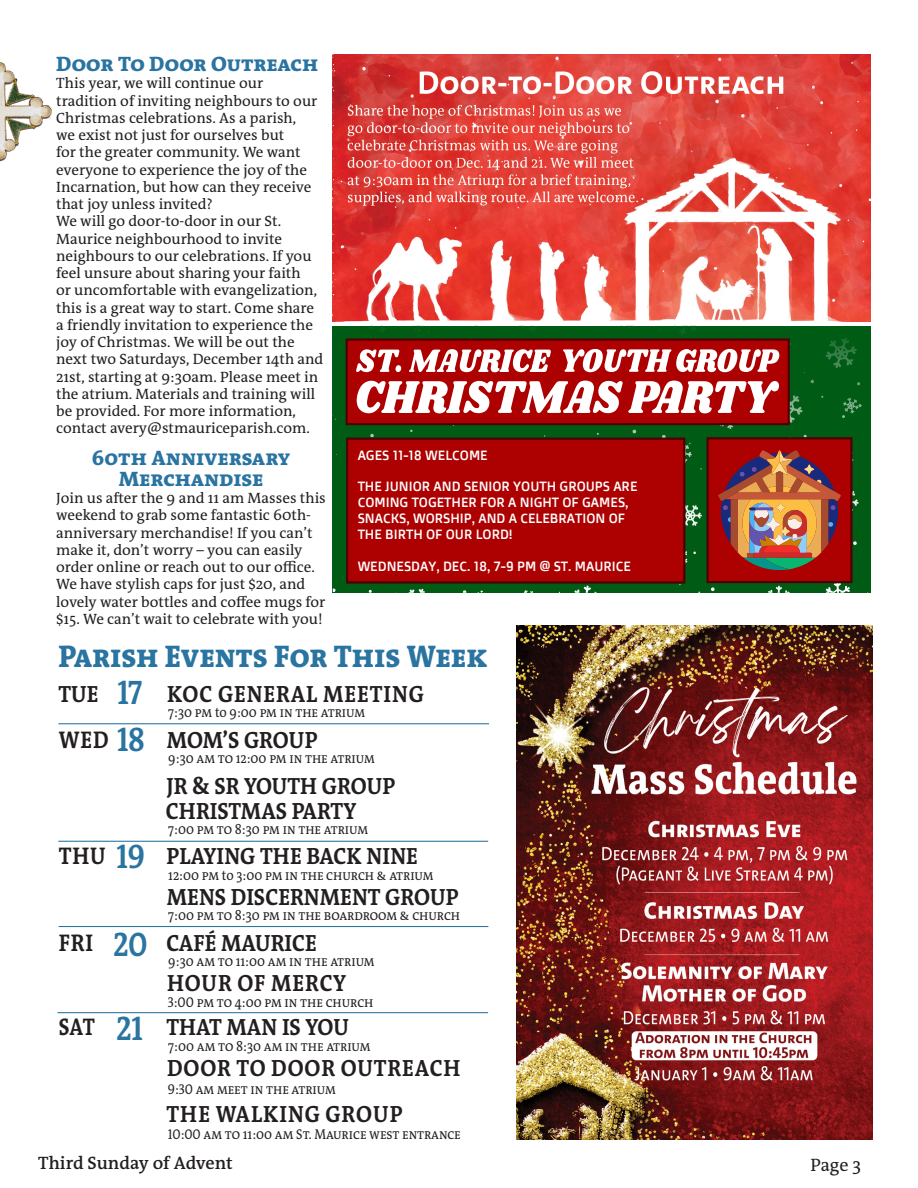
<style>
.page{position:relative;width:918px;height:1188px;background:#fff}
.page>*{position:absolute;margin:0;border:0;box-sizing:border-box;transform-origin:0 0}
.t1{font:700 34.2px "The Antiqua B W7";letter-spacing:-.02em;color:#2a74a1;scale:.88 1}
.t2{font:800 31.5px "The Antiqua B W8";color:#2a74a1;scale:.92 1}
.t3{font:700 24.3px "The Antiqua B W7";letter-spacing:.04em;color:#231f20;scale:.88 1}
.t4{font:700 24.3px "The Antiqua B W7";letter-spacing:.04em;color:#231f20;scale:.84 1}
.t5{font:700 23.55px "The Antiqua B W7";color:#231f20;scale:.91 1}
.t6{font:700 23.55px "The Antiqua B W7";letter-spacing:.04em;color:#231f20;scale:.91 1}
.t7{font:800 21px/21px "The Antiqua B W8";color:#2a74a1;text-align:center}
.t8{font:600 18px "The Antiqua B W6";color:#231f20}
.t9{font:18px "The Antiqua B W5 Plain";color:#231f20}
.t10{font:15px/17.2px "The Antiqua B W5 Plain";color:#231f20}
.t11{font:14.25px "The Antiqua B W5 Plain";color:#231f20;scale:.88 1}
.t12{font:13.35px/16px "Doppio One";color:#fff}
</style>
<div class="page">
<hr style="left:57px;top:1012px;width:431px;height:1px;background:#2a74a1">
<hr style="left:59px;top:926px;width:429px;height:1px;background:#2a74a1">
<hr style="left:58px;top:841px;width:430px;height:1px;background:#2a74a1">
<hr style="left:58px;top:723px;width:431px;height:1px;background:#2a74a1">
<img style="left:0;top:62px;width:52px;height:100px">
<img style="left:333px;top:54px;width:538px;height:267px">
<div style="left:333px;top:326px;width:538px;height:267px;background:#005b15"></div>
<div style="left:347px;top:340px;width:442px;height:84px;background:#ad0000"></div>
<div style="left:346px;top:338px;width:444px;height:87px;border:2px solid #4c0000"></div>
<svg style="left:357px;top:381px;width:422px;height:32px"></svg>
<svg style="left:356px;top:329px;width:435px;height:43px"></svg>
<div style="left:347px;top:439px;width:337px;height:143px;background:#ad0000"></div>
<div style="left:346px;top:438px;width:339px;height:146px;border:2px solid #4c0000"></div>
<div style="left:708px;top:438px;width:143px;height:144px;background:#ad0000"></div>
<div style="left:707px;top:437px;width:146px;height:146px;border:2px solid #4c0000"></div>
<svg style="left:718px;top:450px;width:123px;height:121px"></svg>
<img style="left:516px;top:626px;width:357px;height:513px">
<p class="t7" style="left:56px;top:54px;width:264px">Door To Door Outreach</p>
<p class="t10" style="left:56px;top:75px;width:263px">This year, we will continue our tradition of inviting neighbours to our Christmas celebrations. As a parish, we exist not just for ourselves but<br>for the greater community. We want everyone to experience the joy of the Incarnation, but how can they receive that joy unless invited?</p>
<p class="t10" style="left:56px;top:213px;width:269px">We will go door-to-door in our St.<br>Maurice neighbourhood to invite neighbours to our celebrations. If you feel unsure about sharing your faith<br>or uncomfortable with evangelization, this is a great way to start. Come share a friendly invitation to experience the joy of Christmas. We will be out the next two Saturdays, December 14th and 21st, starting at 9:30am. Please meet in the atrium. Materials and training will be provided. For more information, contact avery@stmauriceparish.com.</p>
<p class="t7" style="left:92px;top:448px;width:200px">60th Anniversary<br>Merchandise</p>
<p class="t10" style="left:56px;top:490px;width:271px">Join us after the 9 and 11 am Masses this weekend to grab some fantastic 60th&shy;anniversary merchandise! If you can’t make it, don’t worry – you can easily order online or reach out to our office.<br>We have stylish caps for just $20, and lovely water bottles and coffee mugs for $15. We can’t wait to celebrate with you!</p>
<p class="t12" style="left:358px;top:446px;width:132px">AGES 11-18 WELCOME</p>
<p class="t12" style="left:358px;top:478px;width:281px">THE JUNIOR AND SENIOR YOUTH GROUPS ARE COMING TOGETHER FOR A NIGHT OF GAMES, SNACKS, WORSHIP, AND A CELEBRATION OF THE BIRTH OF OUR LORD!</p>
<p class="t12" style="left:358px;top:558px;width:275px">WEDNESDAY, DEC. 18, 7-9 PM @ ST. MAURICE</p>
<p class="t2" style="left:58px;top:636px;width:468px">Parish Events For This Week</p>
<p class="t5" style="left:58px;top:678px;width:46px">TUE</p>
<p class="t6" style="left:167px;top:678px;width:284px">KOC GENERAL MEETING</p>
<p class="t11" style="left:168px;top:703px;width:225px">7:30 pm to 9:00 pm in the atrium</p>
<p class="t3" style="left:59px;top:724px;width:58px">WED</p>
<p class="t5" style="left:167px;top:725px;width:167px">MOM’S GROUP</p>
<p class="t11" style="left:168px;top:749px;width:236px">9:30 am to 12:00 pm in the atrium</p>
<p class="t5" style="left:166px;top:770px;width:253px">JR &amp; SR YOUTH GROUP</p>
<p class="t5" style="left:166px;top:796px;width:211px">CHRISTMAS PARTY</p>
<p class="t11" style="left:168px;top:820px;width:229px">7:00 pm to 8:30 pm in the atrium</p>
<p class="t3" style="left:59px;top:841px;width:55px">THU</p>
<p class="t5" style="left:167px;top:841px;width:278px">PLAYING THE BACK NINE</p>
<p class="t11" style="left:168px;top:866px;width:303px">12:00 pm to 3:00 pm in the church &amp; atrium</p>
<p class="t5" style="left:167px;top:882px;width:323px">MENS DISCERNMENT GROUP</p>
<p class="t11" style="left:168px;top:906px;width:333px">7:00 pm to 8:30 pm in the boardroom &amp; church</p>
<p class="t3" style="left:59px;top:927px;width:40px">FRI</p>
<p class="t5" style="left:167px;top:927px;width:167px">CAFÉ MAURICE</p>
<p class="t11" style="left:168px;top:952px;width:236px">9:30 am to 11:00 am in the atrium</p>
<p class="t6" style="left:167px;top:968px;width:199px">HOUR OF MERCY</p>
<p class="t11" style="left:168px;top:993px;width:235px">3:00 pm to 4:00 pm in the church</p>
<p class="t4" style="left:59px;top:1012px;width:45px">SAT</p>
<p class="t5" style="left:166px;top:1012px;width:202px">THAT MAN IS YOU</p>
<p class="t11" style="left:168px;top:1037px;width:231px">7:00 am to 8:30 am in the atrium</p>
<p class="t6" style="left:167px;top:1053px;width:324px">DOOR TO DOOR OUTREACH</p>
<p class="t11" style="left:168px;top:1080px;width:192px">9:30 am meet in the atrium</p>
<p class="t6" style="left:167px;top:1099px;width:261px">THE WALKING GROUP</p>
<p class="t11" style="left:168px;top:1125px;width:334px">10:00 am to 11:00 am St. Maurice west entrance</p>
<p class="t1" style="left:118px;top:671px;width:30px">17</p>
<p class="t1" style="left:117px;top:717px;width:33px">18</p>
<p class="t1" style="left:117px;top:835px;width:34px">19</p>
<p class="t1" style="left:113px;top:922px;width:40px">20</p>
<p class="t1" style="left:116px;top:1006px;width:32px">21</p>
<p class="t8" style="left:38px;top:1151px;width:196px">Third Sunday of Advent</p>
<p class="t9" style="left:810px;top:1153px;width:52px">Page 3</p>
</div>
